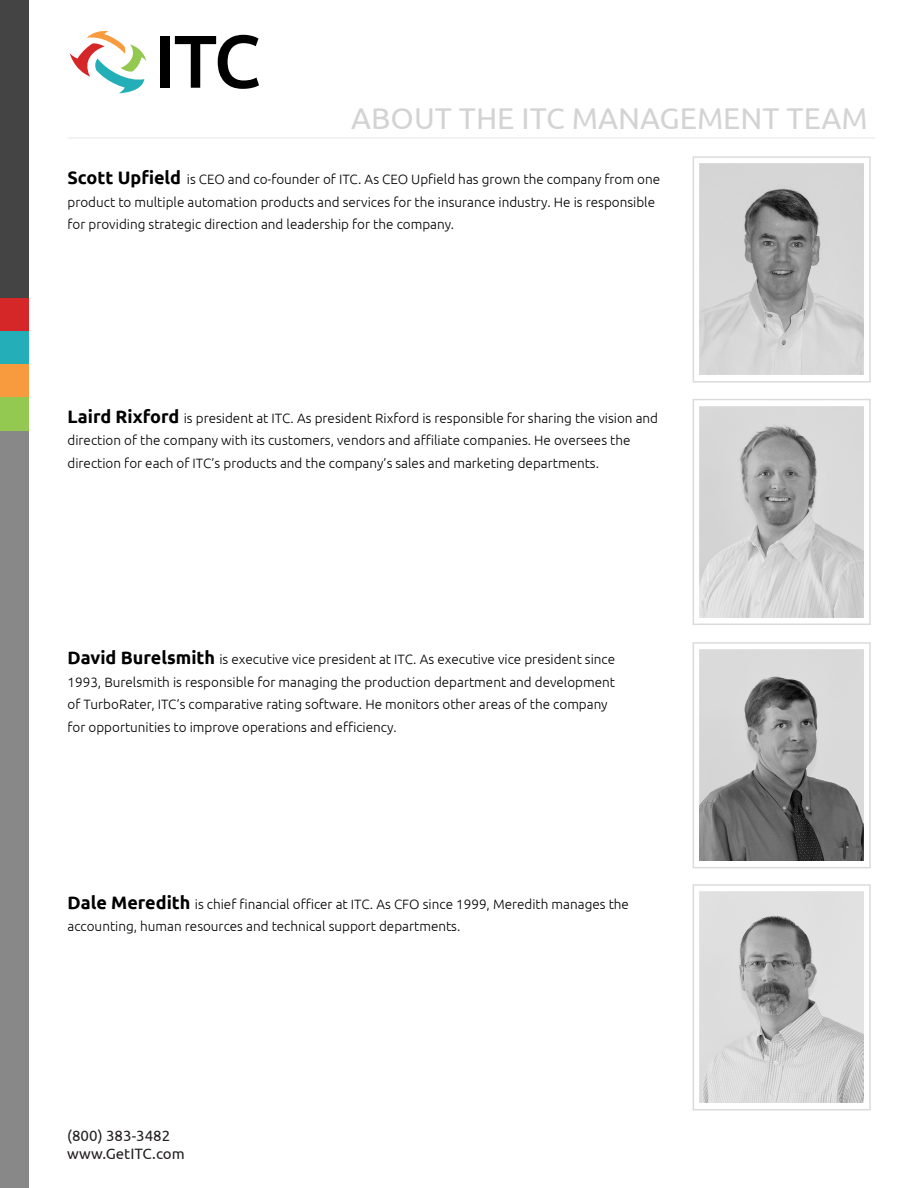
<style>
.page{position:relative;width:918px;height:1188px;background:#fff}
.page>*{position:absolute;margin:0;border:0;box-sizing:border-box;transform-origin:0 0}
.t1{font:30px "Ubuntu";color:#d3d3d3}
.t2{font:15px/18px "Ubuntu";color:#231f20}
.t3{font:300 13.5px/22.5px "Ubuntu";color:#000}
.s1{font-weight:700;font-size:18px}
</style>
<div class="page">
<div style="left:0;top:0;width:29px;height:298px;background:#444445"></div>
<div style="left:0;top:389px;width:29px;height:799px;background:#888"></div>
<hr style="left:68px;top:137px;width:807px;height:2px;background:#efefef">
<img style="left:700px;top:164px;width:163px;height:211px">
<div style="left:693px;top:156px;width:178px;height:227px;border:2px solid #dbdbdb"></div>
<div style="left:693px;top:399px;width:178px;height:226px;border:2px solid #dbdbdb"></div>
<img style="left:700px;top:406px;width:163px;height:211px">
<div style="left:693px;top:642px;width:178px;height:226px;border:2px solid #dbdbdb"></div>
<img style="left:700px;top:650px;width:163px;height:211px">
<div style="left:693px;top:884px;width:178px;height:226px;border:2px solid #dbdbdb"></div>
<img style="left:700px;top:892px;width:163px;height:211px">
<div style="left:160px;top:36px;width:10px;height:52px;background:#000"></div>
<svg style="left:175px;top:35px;width:84px;height:54px"></svg>
<svg style="left:70px;top:30px;width:76px;height:63px"></svg>
<div style="left:0;top:298px;width:29px;height:34px;background:#d62728"></div>
<div style="left:0;top:332px;width:29px;height:33px;background:#23aeb8"></div>
<div style="left:0;top:365px;width:29px;height:33px;background:#f89b3e"></div>
<div style="left:0;top:398px;width:29px;height:33px;background:#93c851"></div>
<h1 class="t1" style="left:351px;top:100px;width:518px">ABOUT THE ITC MANAGEMENT TEAM</h1>
<p class="t3" style="left:67px;top:168px;width:594px"><span class="s1">Scott Upfield</span> is CEO and co-founder of ITC. As CEO Upfield has grown the company from one product to multiple automation products and services for the insurance industry. He is responsible for providing strategic direction and leadership for the company.</p>
<p class="t3" style="left:68px;top:406px;width:592px"><span class="s1">Laird Rixford</span> is president at ITC. As president Rixford is responsible for sharing the vision and direction of the company with its customers, vendors and affiliate companies. He oversees the direction for each of ITC’s products and the company’s sales and marketing departments.</p>
<p class="t3" style="left:67px;top:648px;width:549px"><span class="s1">David Burelsmith</span> is executive vice president at ITC. As executive vice president since 1993, Burelsmith is responsible for managing the production department and development of TurboRater, ITC’s comparative rating software. He monitors other areas of the company for opportunities to improve operations and efficiency.</p>
<p class="t3" style="left:68px;top:892px;width:563px"><span class="s1">Dale Meredith</span> is chief financial officer at ITC. As CFO since 1999, Meredith manages the accounting, human resources and technical support departments.</p>
<p class="t2" style="left:67px;top:1126px;width:119px">(800) 383-3482 www.GetITC.com</p>
</div>
